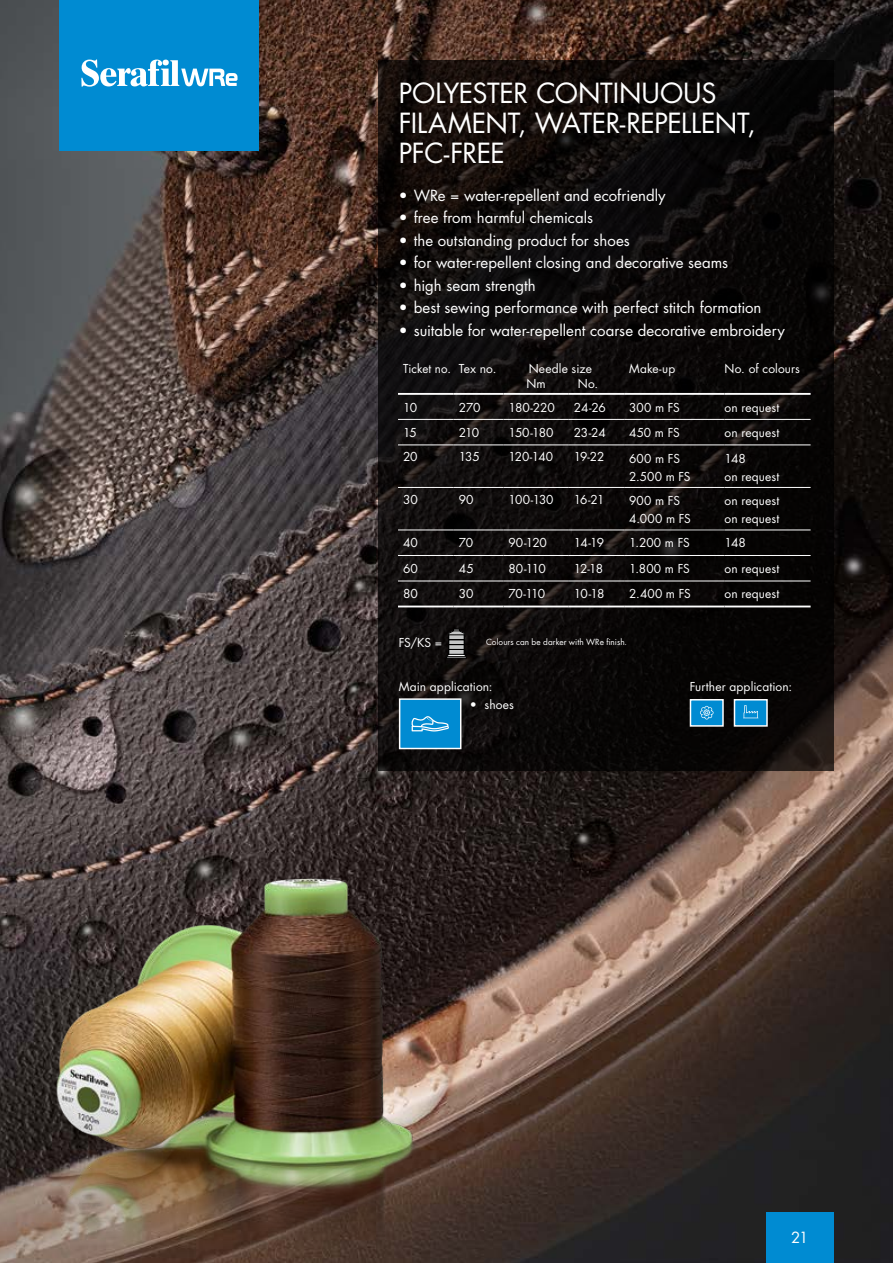
<style>
.page{position:relative;width:893px;height:1263px;background:#fff}
.page>*{position:absolute;margin:0;border:0;box-sizing:border-box;transform-origin:0 0}
.t1{font:27px/30px "Futura Std";letter-spacing:-.015em;color:#fff}
.t2{font:15px "Futura Std";color:#fff}
.t3{font:15px "Futura";color:#fff}
.t4{font:12px "Futura";letter-spacing:.005em;color:#fff}
.t5{font:12px "Futura Std";letter-spacing:.01em;color:#fff}
.t6{font:12px "Futura";letter-spacing:.005em;color:#fff;scale:.96 1}
.t7{font:8.25px "Futura Std";letter-spacing:.005em;color:#fff}
</style>
<div class="page">
<img style="left:0;top:0;width:893px;height:1263px">
<div style="left:60px;top:0;width:199px;height:151px;background:#008bd2"></div>
<svg style="left:81px;top:60px;width:156px;height:27px"></svg>
<svg style="left:378px;top:60px;width:455px;height:710px;fill:#0b0908"></svg>
<div style="left:734px;top:699px;width:34px;height:28px;background:#008bd2;border:2px solid #fff"></div>
<svg style="left:743px;top:705px;width:15px;height:13px"></svg>
<div style="left:690px;top:699px;width:34px;height:28px;background:#008bd2;border:2px solid #fff"></div>
<svg style="left:700px;top:706px;width:13px;height:13px"></svg>
<div style="left:399px;top:698px;width:62px;height:51px;background:#008bd2;border:2px solid #fff"></div>
<svg style="left:411px;top:716px;width:38px;height:15px"></svg>
<hr style="left:398px;top:605px;width:56px;height:2px;background:#fff">
<hr style="left:454px;top:605px;width:49px;height:2px;background:#fff">
<hr style="left:503px;top:605px;width:66px;height:2px;background:#fff">
<hr style="left:569px;top:605px;width:55px;height:2px;background:#fff">
<hr style="left:624px;top:605px;width:101px;height:2px;background:#fff">
<hr style="left:725px;top:605px;width:86px;height:2px;background:#fff">
<hr style="left:398px;top:419px;width:56px;height:1px;background:#fff">
<hr style="left:454px;top:419px;width:49px;height:1px;background:#fff">
<hr style="left:503px;top:419px;width:66px;height:1px;background:#fff">
<hr style="left:569px;top:419px;width:55px;height:1px;background:#fff">
<hr style="left:624px;top:419px;width:101px;height:1px;background:#fff">
<hr style="left:725px;top:419px;width:86px;height:1px;background:#fff">
<hr style="left:398px;top:444px;width:56px;height:1px;background:#fff">
<hr style="left:454px;top:444px;width:49px;height:1px;background:#fff">
<hr style="left:503px;top:444px;width:66px;height:1px;background:#fff">
<hr style="left:569px;top:444px;width:55px;height:1px;background:#fff">
<hr style="left:624px;top:444px;width:101px;height:1px;background:#fff">
<hr style="left:725px;top:444px;width:86px;height:1px;background:#fff">
<hr style="left:398px;top:487px;width:56px;height:1px;background:#fff">
<hr style="left:454px;top:487px;width:49px;height:1px;background:#fff">
<hr style="left:503px;top:487px;width:66px;height:1px;background:#fff">
<hr style="left:569px;top:487px;width:55px;height:1px;background:#fff">
<hr style="left:624px;top:487px;width:101px;height:1px;background:#fff">
<hr style="left:725px;top:487px;width:86px;height:1px;background:#fff">
<hr style="left:398px;top:530px;width:56px;height:1px;background:#fff">
<hr style="left:454px;top:530px;width:49px;height:1px;background:#fff">
<hr style="left:503px;top:530px;width:66px;height:1px;background:#fff">
<hr style="left:569px;top:530px;width:55px;height:1px;background:#fff">
<hr style="left:725px;top:530px;width:86px;height:1px;background:#fff">
<hr style="left:398px;top:393px;width:56px;height:2px;background:#fff">
<hr style="left:454px;top:393px;width:49px;height:2px;background:#fff">
<hr style="left:503px;top:393px;width:66px;height:2px;background:#fff">
<hr style="left:569px;top:393px;width:55px;height:2px;background:#fff">
<hr style="left:624px;top:393px;width:101px;height:2px;background:#fff">
<hr style="left:725px;top:393px;width:86px;height:2px;background:#fff">
<hr style="left:398px;top:581px;width:56px;height:1px;background:#fff">
<hr style="left:454px;top:581px;width:49px;height:1px;background:#fff">
<hr style="left:503px;top:581px;width:66px;height:1px;background:#fff">
<hr style="left:569px;top:581px;width:55px;height:1px;background:#fff">
<hr style="left:624px;top:581px;width:101px;height:1px;background:#fff">
<hr style="left:725px;top:581px;width:86px;height:1px;background:#fff">
<hr style="left:398px;top:555px;width:56px;height:1px;background:#fff">
<hr style="left:454px;top:555px;width:49px;height:1px;background:#fff">
<hr style="left:503px;top:555px;width:66px;height:1px;background:#fff">
<hr style="left:569px;top:555px;width:55px;height:1px;background:#fff">
<hr style="left:624px;top:555px;width:101px;height:1px;background:#fff">
<hr style="left:725px;top:555px;width:86px;height:1px;background:#fff">
<hr style="left:624px;top:530px;width:101px;height:1px;background:#fff">
<svg style="left:446px;top:629px;width:21px;height:29px"></svg>
<img style="left:21px;top:775px;width:458px;height:488px">
<div style="left:766px;top:1212px;width:67px;height:51px;background:#008bd2"></div>
<h1 class="t1" style="left:399px;top:78px;width:358px">POLYESTER CONTINUOUS<br>FILAMENT, WATER-REPELLENT,<br>PFC-FREE</h1>
<p class="t2" style="left:399px;top:185px;width:268px">• WRe = water-repellent and ecofriendly</p>
<p class="t2" style="left:399px;top:208px;width:196px">• free from harmful chemicals</p>
<p class="t2" style="left:399px;top:230px;width:233px">• the outstanding product for shoes</p>
<p class="t2" style="left:399px;top:253px;width:331px">• for water-repellent closing and decorative seams</p>
<p class="t2" style="left:399px;top:275px;width:138px">• high seam strength</p>
<p class="t2" style="left:399px;top:298px;width:364px">• best sewing performance with perfect stitch formation</p>
<p class="t2" style="left:399px;top:320px;width:387px">• suitable for water-repellent coarse decorative embroidery</p>
<p class="t6" style="left:403px;top:361px;width:99px">Ticket no. Tex no.</p>
<p class="t4" style="left:529px;top:361px;width:65px">Needle size</p>
<p class="t4" style="left:629px;top:361px;width:48px">Make-up</p>
<p class="t4" style="left:725px;top:361px;width:77px">No. of colours</p>
<p class="t4" style="left:526px;top:376px;width:21px">Nm</p>
<p class="t4" style="left:578px;top:376px;width:22px">No.</p>
<p class="t4" style="left:403px;top:399px;width:16px">10</p>
<p class="t4" style="left:459px;top:399px;width:23px">270</p>
<p class="t4" style="left:508px;top:399px;width:48px">180-220</p>
<p class="t4" style="left:574px;top:399px;width:33px">24-26</p>
<p class="t4" style="left:629px;top:399px;width:52px">300 m FS</p>
<p class="t4" style="left:725px;top:399px;width:56px">on request</p>
<p class="t4" style="left:403px;top:425px;width:15px">15</p>
<p class="t4" style="left:459px;top:425px;width:22px">210</p>
<p class="t4" style="left:508px;top:425px;width:47px">150-180</p>
<p class="t4" style="left:574px;top:425px;width:33px">23-24</p>
<p class="t4" style="left:629px;top:425px;width:52px">450 m FS</p>
<p class="t4" style="left:725px;top:425px;width:56px">on request</p>
<p class="t4" style="left:403px;top:449px;width:16px">20</p>
<p class="t4" style="left:459px;top:449px;width:23px">135</p>
<p class="t4" style="left:508px;top:449px;width:46px">120-140</p>
<p class="t4" style="left:574px;top:449px;width:32px">19-22</p>
<p class="t4" style="left:629px;top:450px;width:52px">600 m FS</p>
<p class="t4" style="left:725px;top:450px;width:23px">148</p>
<p class="t4" style="left:629px;top:468px;width:63px">2.500 m FS</p>
<p class="t4" style="left:725px;top:468px;width:56px">on request</p>
<p class="t4" style="left:403px;top:492px;width:16px">30</p>
<p class="t4" style="left:459px;top:492px;width:16px">90</p>
<p class="t4" style="left:508px;top:492px;width:47px">100-130</p>
<p class="t4" style="left:574px;top:492px;width:32px">16-21</p>
<p class="t4" style="left:629px;top:493px;width:52px">900 m FS</p>
<p class="t4" style="left:725px;top:493px;width:56px">on request</p>
<p class="t4" style="left:629px;top:511px;width:63px">4.000 m FS</p>
<p class="t4" style="left:725px;top:511px;width:56px">on request</p>
<p class="t4" style="left:403px;top:535px;width:16px">40</p>
<p class="t4" style="left:459px;top:535px;width:16px">70</p>
<p class="t4" style="left:508px;top:535px;width:40px">90-120</p>
<p class="t4" style="left:574px;top:535px;width:32px">14-19</p>
<p class="t4" style="left:629px;top:535px;width:62px">1.200 m FS</p>
<p class="t4" style="left:725px;top:535px;width:23px">148</p>
<p class="t4" style="left:403px;top:561px;width:16px">60</p>
<p class="t4" style="left:459px;top:561px;width:17px">45</p>
<p class="t4" style="left:508px;top:561px;width:39px">80-110</p>
<p class="t4" style="left:574px;top:561px;width:31px">12-18</p>
<p class="t4" style="left:629px;top:561px;width:62px">1.800 m FS</p>
<p class="t4" style="left:725px;top:561px;width:56px">on request</p>
<p class="t4" style="left:403px;top:586px;width:16px">80</p>
<p class="t4" style="left:459px;top:586px;width:16px">30</p>
<p class="t4" style="left:508px;top:586px;width:38px">70-110</p>
<p class="t4" style="left:574px;top:586px;width:32px">10-18</p>
<p class="t4" style="left:629px;top:586px;width:63px">2.400 m FS</p>
<p class="t4" style="left:725px;top:586px;width:56px">on request</p>
<p class="t5" style="left:399px;top:635px;width:45px">FS/KS =</p>
<p class="t7" style="left:486px;top:637px;width:143px">Colours can be darker with WRe finish.</p>
<p class="t5" style="left:399px;top:678px;width:95px">Main application:</p>
<p class="t5" style="left:470px;top:697px;width:46px">• shoes</p>
<p class="t5" style="left:690px;top:678px;width:104px">Further application:</p>
<p class="t3" style="left:791px;top:1228px;width:19px">21</p>
</div>
